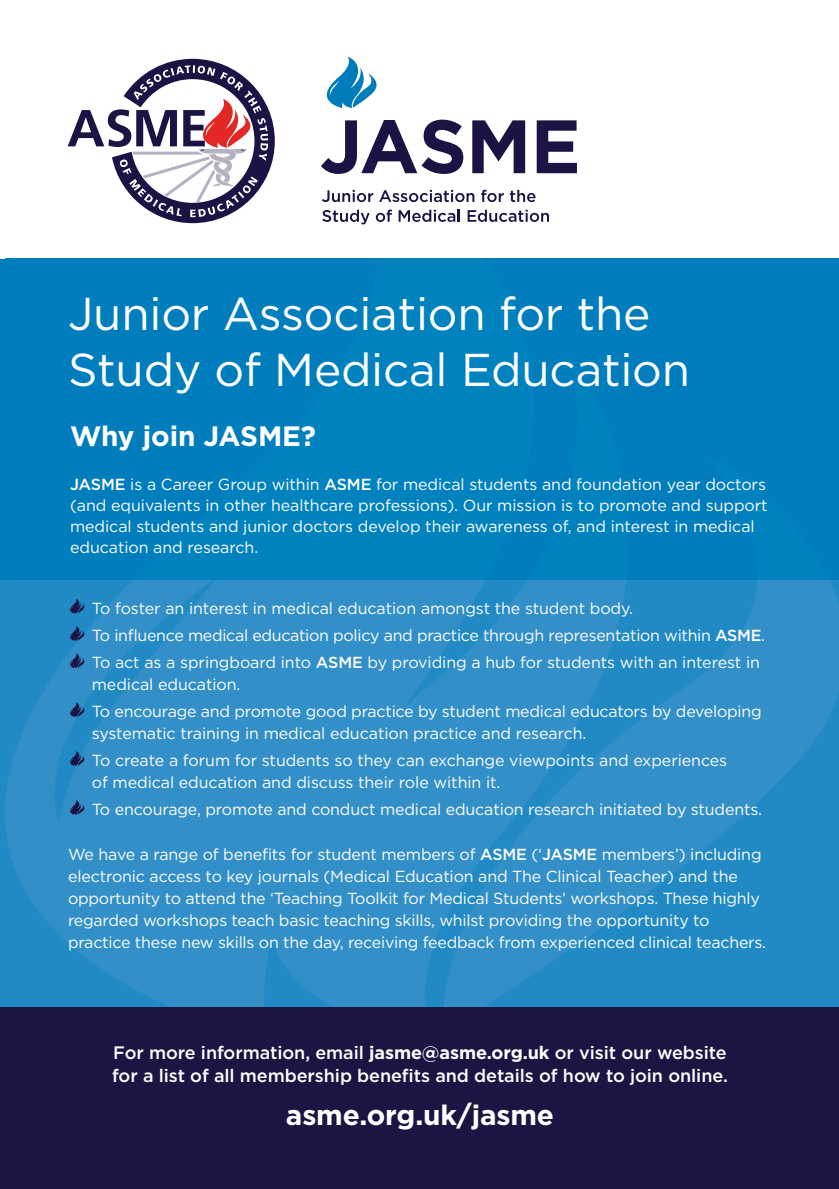
<style>
.page{position:relative;width:839px;height:1189px;background:#fff}
.page>*{position:absolute;margin:0;border:0;box-sizing:border-box;transform-origin:0 0}
.t1{font:46px/56px "Gotham";letter-spacing:-.005em;color:#fff}
.t2{font:700 28px "Gotham";letter-spacing:-.005em;color:#fff}
.t3{font:500 18px/22.8px "Gotham";letter-spacing:-.005em;color:#fff}
.t4{font:16px/27.2px "Gotham";letter-spacing:-.01em;color:#fff}
.s1{font-weight:500}
.s2{font-weight:700}
</style>
<div class="page">
<img style="left:5px;top:259px;width:833px;height:748px">
<svg style="left:70px;top:599px;width:14px;height:14px"></svg>
<svg style="left:70px;top:626px;width:14px;height:15px"></svg>
<svg style="left:70px;top:653px;width:14px;height:15px"></svg>
<svg style="left:70px;top:702px;width:14px;height:15px"></svg>
<svg style="left:70px;top:751px;width:14px;height:15px"></svg>
<svg style="left:70px;top:800px;width:14px;height:14px"></svg>
<svg style="left:68px;top:59px;width:206px;height:164px"></svg>
<svg style="left:321px;top:120px;width:142px;height:54px"></svg>
<svg style="left:472px;top:120px;width:53px;height:53px"></svg>
<svg style="left:536px;top:120px;width:40px;height:53px"></svg>
<svg style="left:322px;top:190px;width:51px;height:12px"></svg>
<svg style="left:379px;top:190px;width:95px;height:12px"></svg>
<svg style="left:481px;top:190px;width:22px;height:12px"></svg>
<svg style="left:509px;top:190px;width:26px;height:12px"></svg>
<svg style="left:322px;top:210px;width:47px;height:14px"></svg>
<svg style="left:375px;top:209px;width:16px;height:13px"></svg>
<svg style="left:398px;top:210px;width:61px;height:12px"></svg>
<svg style="left:467px;top:210px;width:81px;height:12px"></svg>
<svg style="left:326px;top:57px;width:51px;height:51px"></svg>
<div style="left:0;top:1007px;width:838px;height:182px;background:#1e1443"></div>
<h1 class="t1" style="left:68px;top:288px;width:623px">Junior Association for the<br>Study of Medical Education</h1>
<h2 class="t2" style="left:70px;top:425px;width:247px">Why join JASME?</h2>
<p class="t4" style="left:70px;top:475px;width:698px;line-height:20.8px"><span class="s1">JASME</span> is a Career Group within <span class="s1">ASME</span> for medical students and foundation year doctors (and equivalents in other healthcare professions). Our mission is to promote and support medical students and junior doctors develop their awareness of, and interest in medical education and research.</p>
<p class="t4" style="left:92px;top:595px;width:674px">To foster an interest in medical education amongst the student body.<br>To influence medical education policy and practice through representation within <span class="s1">ASME</span>.<br>To act as a springboard into <span class="s1">ASME</span> by providing a hub for students with an interest in</p>
<p class="t4" style="left:92px;top:671px;width:671px">medical education.<br>To encourage and promote good practice by student medical educators by developing</p>
<p class="t4" style="left:92px;top:720px;width:636px">systematic training in medical education practice and research.<br>To create a forum for students so they can exchange viewpoints and experiences</p>
<p class="t4" style="left:92px;top:769px;width:671px">of medical education and discuss their role within it.<br>To encourage, promote and conduct medical education research initiated by students.</p>
<p class="t4" style="left:68px;top:844px;width:699px;line-height:22px">We have a range of benefits for student members of <span class="s1">ASME</span> (‘<span class="s1">JASME</span> members’) including electronic access to key journals (Medical Education and The Clinical Teacher) and the opportunity to attend the ‘Teaching Toolkit for Medical Students’ workshops. These highly regarded workshops teach basic teaching skills, whilst providing the opportunity to practice these new skills on the day, receiving feedback from experienced clinical teachers.</p>
<p class="t3" style="left:112px;top:1042px;width:617px">For more information, email <span class="s2">jasme@asme.org.uk</span> or visit our website for a list of all membership benefits and details of how to join online.</p>
<h2 class="t2" style="left:286px;top:1104px;width:269px">asme.org.uk/jasme</h2>
</div>
